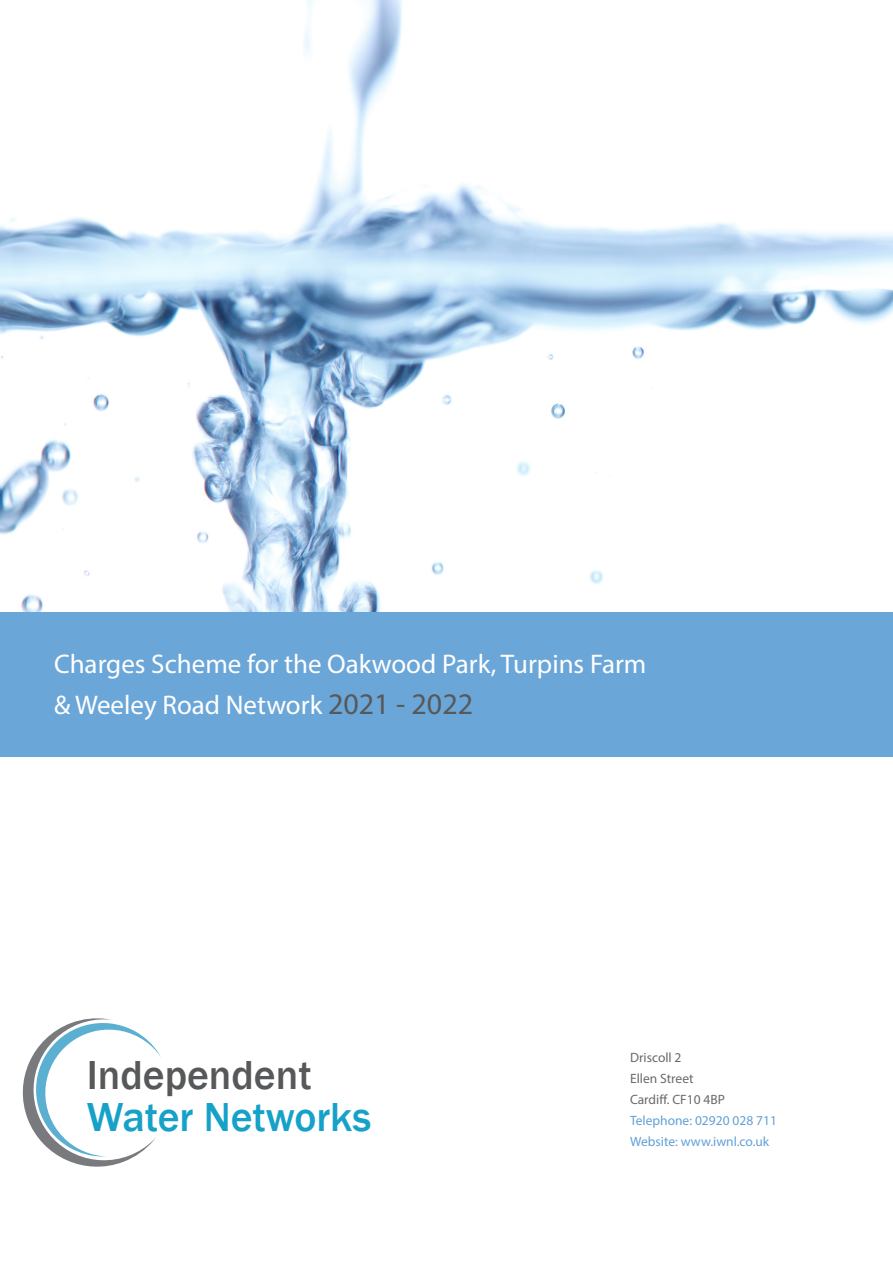
<style>
.page{position:relative;width:893px;height:1263px;background:#fff}
.page>*{position:absolute;margin:0;border:0;box-sizing:border-box;transform-origin:0 0}
.t1{font:500 41.7px "Franklin Gothic";color:#16a1c8}
.t2{font:500 41.7px "Franklin Gothic";color:#57585a}
.t3{font:27px/40.5px "Myriad Pro";color:#fff}
.t4{font:13.5px/21px "Myriad Pro";color:#4f95d1}
.t5{font:13.5px/21px "Myriad Pro";color:#57585a}
.s1{font-size:30px;color:#57585a}
</style>
<div class="page">
<div style="left:0;top:611px;width:893px;height:146px;background:#6ba6d8"></div>
<svg style="left:22px;top:1018px;width:139px;height:149px"></svg>
<img style="left:0;top:0;width:893px;height:611px">
<p class="t3" style="left:54px;top:644px;width:594px">Charges Scheme for the Oakwood Park, Turpins Farm &amp; Weeley Road Network <span class="s1">2021 - 2022</span></p>
<p class="t2" style="left:87px;top:1049px;width:227px">Independent</p>
<p class="t1" style="left:87px;top:1091px;width:286px">Water Networks</p>
<p class="t5" style="left:630px;top:1047px;width:96px">Driscoll 2<br>Ellen Street<br>Cardiff. CF10 4BP</p>
<p class="t4" style="left:630px;top:1110px;width:148px">Telephone: 02920 028 711<br>Website: www.iwnl.co.uk</p>
</div>
